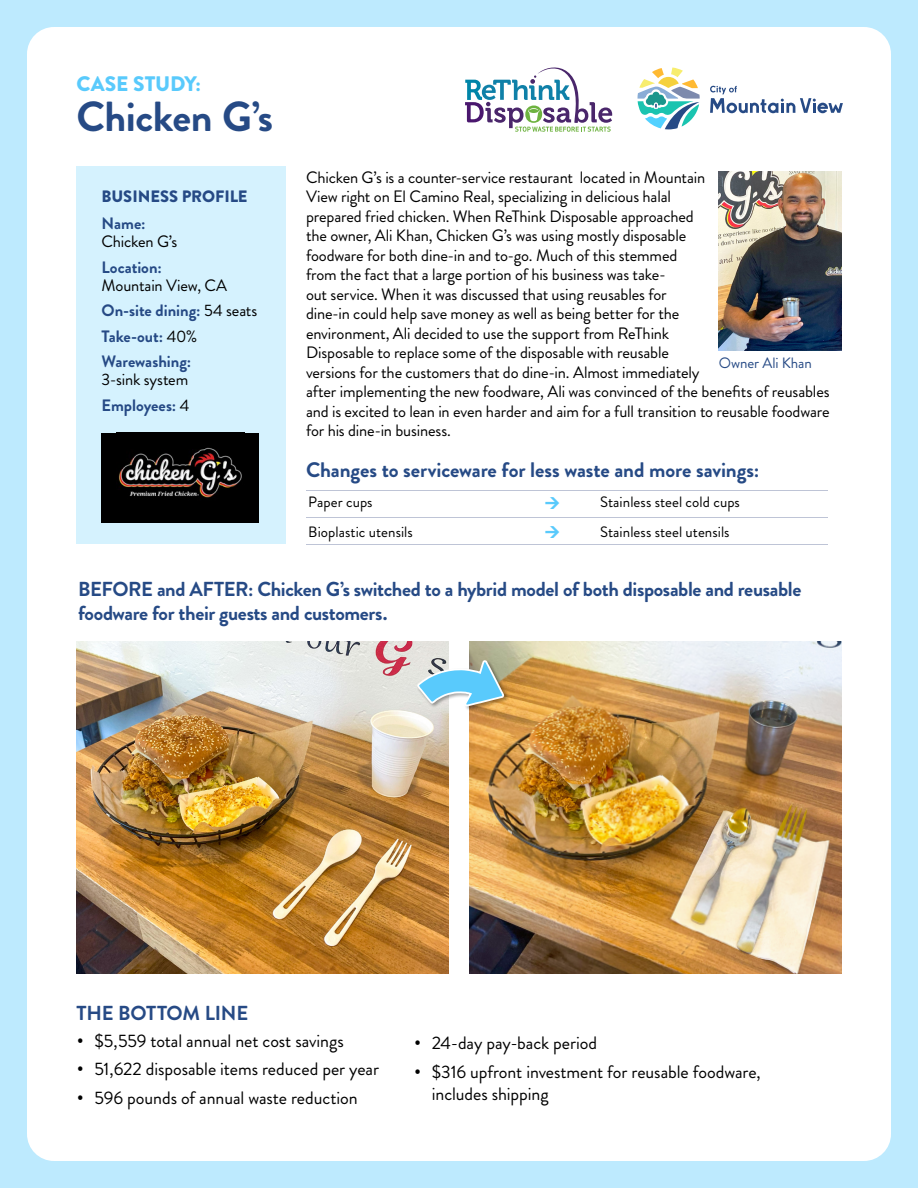
<style>
.page{position:relative;width:918px;height:1188px;background:#fff}
.page>*{position:absolute;margin:0;border:0;box-sizing:border-box;transform-origin:0 0}
.t1{font:700 42px "Brandon Grotesque";letter-spacing:-.01em;color:#264a85}
.CS23_MV_Head_Blue{font:700 21px "Brandon Grotesque";letter-spacing:-.005em;color:#264a85}
.t2{font:900 21px "Brandon Grotesque";letter-spacing:-.005em;color:#59cafc}
.CS23_MV_Header_CAPS{font:700 20.25px/24px "Brandon Grotesque";letter-spacing:-.02em;color:#264a85}
.CS_23_MV_Bullets{font:18px/22.5px "Brandon Grotesque";letter-spacing:-.005em;color:#000}
.CS23_MV_Text{font:16.5px/19.5px "Brandon Grotesque";letter-spacing:-.01em;color:#000}
.CS23_MV_Profile_Box{font:700 16.5px/18px "Brandon Grotesque";letter-spacing:-.005em;color:#264a85}
.CS23_MV_Profile_Box-2{font:16.5px/18px "Brandon Grotesque";letter-spacing:-.01em;color:#000}
._23_MV_Profile_Head{font:900 16.5px "Brandon Grotesque";letter-spacing:-.005em;color:#264a85}
.CS23_MV_Side_By_Side{font:15px "Brandon Grotesque";letter-spacing:.005em;color:#000}
.t3{font:15px "Brandon Grotesque";letter-spacing:-.005em;color:#264a85}
.s1{font-weight:700;color:#264a85}
.s2{font-weight:400;color:#000}
.s3{font-family:"Gotham Narrow"}
</style>
<div class="page">
<img style="left:0;top:0;width:918px;height:1188px">
<div style="left:417px;top:660px;width:92px;height:52px;background:#000;opacity:.35"></div>
<svg style="left:417px;top:659px;width:87px;height:47px;background:#9cccdb"></svg>
<svg style="left:465px;top:60px;width:147px;height:72px"></svg>
<img style="left:719px;top:171px;width:122px;height:180px">
<svg style="left:545px;top:497px;width:14px;height:12px"></svg>
<svg style="left:545px;top:526px;width:14px;height:12px"></svg>
<p class="t2" style="left:76px;top:69px;width:126px">CASE STUDY:</p>
<p class="t1" style="left:76px;top:88px;width:198px">Chicken G’s</p>
<p class="_23_MV_Profile_Head" style="left:101px;top:185px;width:148px">BUSINESS PROFILE</p>
<p class="CS23_MV_Profile_Box-2" style="left:101px;top:215px;width:78px"><span class="s1">Name:<br></span>Chicken G’s</p>
<p class="CS23_MV_Profile_Box-2" style="left:101px;top:258px;width:127px"><span class="s1">Location:<br></span>Mountain View, CA</p>
<p class="CS23_MV_Profile_Box" style="left:101px;top:302px;width:158px">On-site dining: <span class="s2">54 seats</span></p>
<p class="CS23_MV_Profile_Box" style="left:101px;top:327px;width:97px">Take-out: <span class="s2">40%</span></p>
<p class="CS23_MV_Profile_Box" style="left:101px;top:353px;width:91px">Warewashing:<br><span class="s2">3-sink system</span></p>
<p class="CS23_MV_Profile_Box" style="left:101px;top:396px;width:90px">Employees: <span class="s2">4</span></p>
<p class="CS23_MV_Text" style="left:306px;top:167px;width:525px">Chicken G’s is a counter-service restaurant located in Mountain<br>View right on El Camino Real, specializing in delicious halal<br>prepared fried chicken. When ReThink Disposable approached<br>the owner, Ali Khan, Chicken G’s was using mostly disposable<br>foodware for both dine-in and to-go. Much of this stemmed<br>from the fact that a large portion of his business was take-<br>out service. When it was discussed that using reusables for<br>dine-in could help save money as well as being better for the<br>environment, Ali decided to use the support from ReThink<br>Disposable to replace some of the disposable with reusable<br>versions for the customers that do dine-in. Almost immediately<br>after implementing the new foodware, Ali was convinced of the benefits of reusables and is excited to lean in even harder and aim for a full transition to reusable foodware for his dine-in business.</p>
<p class="t3" style="left:719px;top:352px;width:95px">Owner Ali Khan</p>
<p class="CS23_MV_Head_Blue" style="left:306px;top:455px;width:455px">Changes to serviceware for less waste and more savings:</p>
<p class="CS23_MV_Side_By_Side" style="left:308px;top:492px;width:66px">Paper cups</p>
<p class="CS23_MV_Side_By_Side" style="left:600px;top:492px;width:141px">Stainless steel cold cups</p>
<p class="CS23_MV_Side_By_Side" style="left:308px;top:522px;width:106px">Bioplastic utensils</p>
<p class="CS23_MV_Side_By_Side" style="left:600px;top:522px;width:131px">Stainless steel utensils</p>
<p class="CS23_MV_Header_CAPS" style="left:78px;top:578px;width:725px">BEFORE and AFTER: Chicken G’s switched to a hybrid model of both disposable and reusable foodware for their guests and customers.</p>
<p class="CS23_MV_Header_CAPS" style="left:76px;top:1001px;width:173px">THE BOTTOM LINE</p>
<p class="CS_23_MV_Bullets" style="left:76px;top:1030px;width:269px"><span class="s3">•</span> $5,559 total annual net cost savings</p>
<p class="CS_23_MV_Bullets" style="left:76px;top:1058px;width:304px"><span class="s3">•</span> 51,622 disposable items reduced per year</p>
<p class="CS_23_MV_Bullets" style="left:76px;top:1087px;width:283px"><span class="s3">•</span> 596 pounds of annual waste reduction</p>
<p class="CS_23_MV_Bullets" style="left:414px;top:1032px;width:185px"><span class="s3">•</span> 24-day pay-back period</p>
<p class="CS_23_MV_Bullets" style="left:432px;top:1061px;width:330px;text-indent:-18px"><span class="s3">•</span> $316 upfront investment for reusable foodware, includes shipping</p>
</div>
